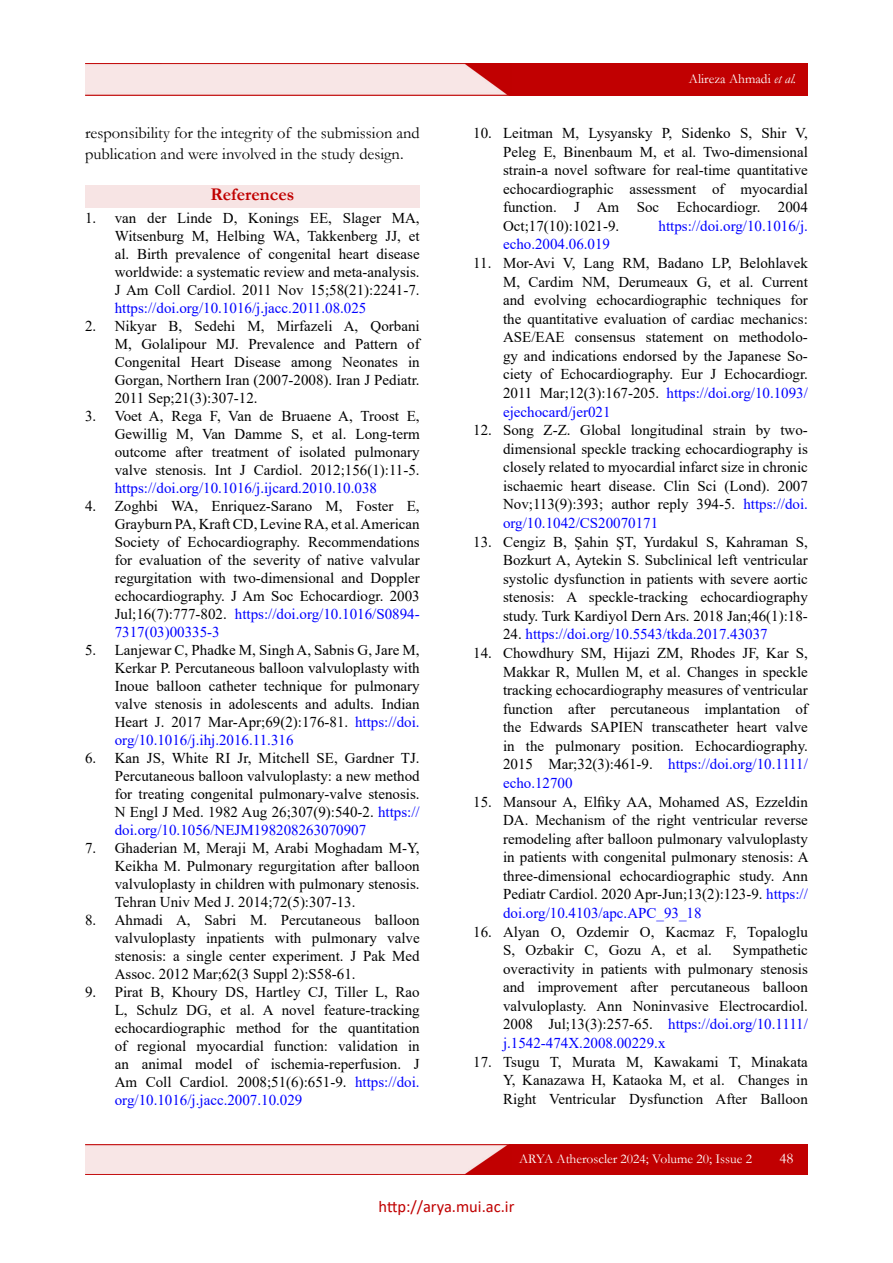
<style>
.page{position:relative;width:893px;height:1263px;background:#fff}
.page>*{position:absolute;margin:0;border:0;box-sizing:border-box;transform-origin:0 0}
.t1{font:700 18px "Garamond";color:#c00000}
.t2{font:16.5px/20.2px "Garamond";color:#000}
.t3{font:16.5px "Calibri";color:#c00000}
.t4{font:15px/18.6px "Times New Roman";color:#000;text-align:justify}
.t5{font:15px "Times New Roman";color:#00f}
.t6{font:15px "Garamond";color:#fff}
.t7{font:13.5px "Garamond";color:#fff}
.s1{color:#00f}
.s2{font-style:italic}
.s3{color:#000}
</style>
<div class="page">
<img style="left:85px;top:1144px;width:723px;height:30px">
<img style="left:85px;top:64px;width:723px;height:31px">
<div style="left:85px;top:186px;width:335px;height:22px;background:#f7e4e4"></div>
<p class="t2" style="left:85px;top:123px;width:336px">responsibility for the integrity of the submission and publication and were involved in the study design.</p>
<p class="t1" style="left:210px;top:183px;width:85px">References</p>
<p class="t4" style="left:115px;top:208px;width:306px;line-height:18px;text-indent:-30px">1. van der Linde D, Konings EE, Slager MA, Witsenburg M, Helbing WA, Takkenberg JJ, et al. Birth prevalence of congenital heart disease worldwide: a systematic review and meta-analysis.<br>J Am Coll Cardiol. 2011 Nov 15;58(21):2241-7.</p>
<p class="t5" style="left:115px;top:297px;width:253px">https://doi.org/10.1016/j.jacc.2011.08.025</p>
<p class="t4" style="left:115px;top:316px;width:306px;line-height:18px;text-indent:-30px">2. Nikyar B, Sedehi M, Mirfazeli A, Qorbani M, Golalipour MJ. Prevalence and Pattern of Congenital Heart Disease among Neonates in Gorgan, Northern Iran (2007-2008). Iran J Pediatr.<br>2011 Sep;21(3):307-12.</p>
<p class="t4" style="left:115px;top:406px;width:306px;line-height:18px;text-indent:-30px">3. Voet A, Rega F, Van de Bruaene A, Troost E, Gewillig M, Van Damme S, et al. Long-term outcome after treatment of isolated pulmonary valve stenosis. Int J Cardiol. 2012;156(1):11-5.</p>
<p class="t5" style="left:115px;top:477px;width:264px">https://doi.org/10.1016/j.ijcard.2010.10.038</p>
<p class="t4" style="left:115px;top:496px;width:306px;line-height:18px;text-indent:-30px">4. Zoghbi WA, Enriquez-Sarano M, Foster E, Grayburn PA, Kraft CD, Levine RA, et al. American Society of Echocardiography. Recommendations for evaluation of the severity of native valvular regurgitation with two-dimensional and Doppler echocardiography. J Am Soc Echocardiogr. 2003<br>Jul;16(7):777-802. <span class="s1">https://doi.org/10.1016/S0894- 7317(03)00335-3</span></p>
<p class="t4" style="left:115px;top:640px;width:306px;line-height:18px;text-indent:-30px">5. Lanjewar C, Phadke M, Singh A, Sabnis G, Jare M, Kerkar P. Percutaneous balloon valvuloplasty with Inoue balloon catheter technique for pulmonary valve stenosis in adolescents and adults. Indian Heart J. 2017 Mar-Apr;69(2):176-81. <span class="s1">https://doi. org/10.1016/j.ihj.2016.11.316</span></p>
<p class="t4" style="left:115px;top:748px;width:306px;line-height:18px;text-indent:-30px">6. Kan JS, White RI Jr, Mitchell SE, Gardner TJ.<br>Percutaneous balloon valvuloplasty: a new method for treating congenital pulmonary-valve stenosis.<br>N Engl J Med. 1982 Aug 26;307(9):540-2. <span class="s1">https:// doi.org/10.1056/NEJM198208263070907</span></p>
<p class="t4" style="left:115px;top:838px;width:306px;line-height:18px;text-indent:-30px">7. Ghaderian M, Meraji M, Arabi Moghadam M-Y, Keikha M. Pulmonary regurgitation after balloon valvuloplasty in children with pulmonary stenosis.<br>Tehran Univ Med J. 2014;72(5):307-13.</p>
<p class="t4" style="left:115px;top:910px;width:306px;line-height:18px;text-indent:-30px">8. Ahmadi A, Sabri M. Percutaneous balloon valvuloplasty inpatients with pulmonary valve stenosis: a single center experiment. J Pak Med Assoc. 2012 Mar;62(3 Suppl 2):S58-61.</p>
<p class="t4" style="left:115px;top:982px;width:306px;line-height:18px;text-indent:-30px">9. Pirat B, Khoury DS, Hartley CJ, Tiller L, Rao L, Schulz DG, et al. A novel feature-tracking echocardiographic method for the quantitation of regional myocardial function: validation in an animal model of ischemia-reperfusion. J Am Coll Cardiol. 2008;51(6):651-9. <span class="s1">https://doi. org/10.1016/j.jacc.2007.10.029</span></p>
<p class="t7" style="left:689px;top:70px;width:109px">Alireza Ahmadi <span class="s2">et al.</span></p>
<p class="t4" style="left:503px;top:123px;width:306px;text-indent:-30px">10. Leitman M, Lysyansky P, Sidenko S, Shir V, Peleg E, Binenbaum M, et al. Two-dimensional strain-a novel software for real-time quantitative echocardiographic assessment of myocardial function. J Am Soc Echocardiogr. 2004<br>Oct;17(10):1021-9.</p>
<p class="t5" style="left:659px;top:215px;width:151px">https://doi.org/10.1016/j.</p>
<p class="t5" style="left:503px;top:234px;width:109px">echo.2004.06.019</p>
<p class="t4" style="left:503px;top:253px;width:306px;text-indent:-30px">11. Mor-Avi V, Lang RM, Badano LP, Belohlavek M, Cardim NM, Derumeaux G, et al. Current and evolving echocardiographic techniques for the quantitative evaluation of cardiac mechanics:<br>ASE/EAE consensus statement on methodolo&shy;gy and indications endorsed by the Japanese So&shy;ciety of Echocardiography. Eur J Echocardiogr.<br>2011 Mar;12(3):167-205. <span class="s1">https://doi.org/10.1093/ ejechocard/jer021</span></p>
<p class="t4" style="left:503px;top:420px;width:306px;text-indent:-30px">12. Song Z-Z. Global longitudinal strain by two&shy;dimensional speckle tracking echocardiography is closely related to myocardial infarct size in chronic ischaemic heart disease. Clin Sci (Lond). 2007<br>Nov;113(9):393; author reply 394-5. <span class="s1">https://doi. org/10.1042/CS20070171</span></p>
<p class="t4" style="left:503px;top:532px;width:306px;text-indent:-30px">13. Cengiz B, Şahin ŞT, Yurdakul S, Kahraman S, Bozkurt A, Aytekin S. Subclinical left ventricular systolic dysfunction in patients with severe aortic stenosis: A speckle-tracking echocardiography study. Turk Kardiyol Dern Ars. 2018 Jan;46(1):18-</p>
<p class="t5" style="left:503px;top:624px;width:266px"><span class="s3">24.</span> https://doi.org/10.5543/tkda.2017.43037</p>
<p class="t4" style="left:503px;top:643px;width:306px;text-indent:-30px">14. Chowdhury SM, Hijazi ZM, Rhodes JF, Kar S, Makkar R, Mullen M, et al. Changes in speckle tracking echocardiography measures of ventricular function after percutaneous implantation of the Edwards SAPIEN transcatheter heart valve in the pulmonary position. Echocardiography.<br>2015 Mar;32(3):461-9. <span class="s1">https://doi.org/10.1111/ echo.12700</span></p>
<p class="t4" style="left:503px;top:792px;width:307px;text-indent:-30px">15. Mansour A, Elfiky AA, Mohamed AS, Ezzeldin DA. Mechanism of the right ventricular reverse remodeling after balloon pulmonary valvuloplasty in patients with congenital pulmonary stenosis: A three-dimensional echocardiographic study. Ann Pediatr Cardiol. 2020 Apr-Jun;13(2):123-9. <span class="s1">https:// doi.org/10.4103/apc.APC_93_18</span></p>
<p class="t4" style="left:503px;top:922px;width:306px;text-indent:-30px">16. Alyan O, Ozdemir O, Kacmaz F, Topaloglu<br>S, Ozbakir C, Gozu A, et al.</p>
<p class="t4" style="left:503px;top:940px;width:306px;text-indent:230px">Sympathetic overactivity in patients with pulmonary stenosis and improvement after percutaneous balloon valvuloplasty. Ann Noninvasive Electrocardiol.<br>2008 Jul;13(3):257-65. <span class="s1">https://doi.org/10.1111/ j.1542-474X.2008.00229.x</span></p>
<p class="t4" style="left:503px;top:1052px;width:306px;text-indent:-30px">17. Tsugu T, Murata M, Kawakami T, Minakata Y, Kanazawa H, Kataoka M, et al. Changes in Right Ventricular Dysfunction After Balloon</p>
<p class="t7" style="left:519px;top:1150px;width:234px">ARYA Atheroscler 2024; Volume 20; Issue 2</p>
<p class="t6" style="left:779px;top:1148px;width:16px">48</p>
<p class="t3" style="left:379px;top:1195px;width:137px">http://arya.mui.ac.ir</p>
</div>
